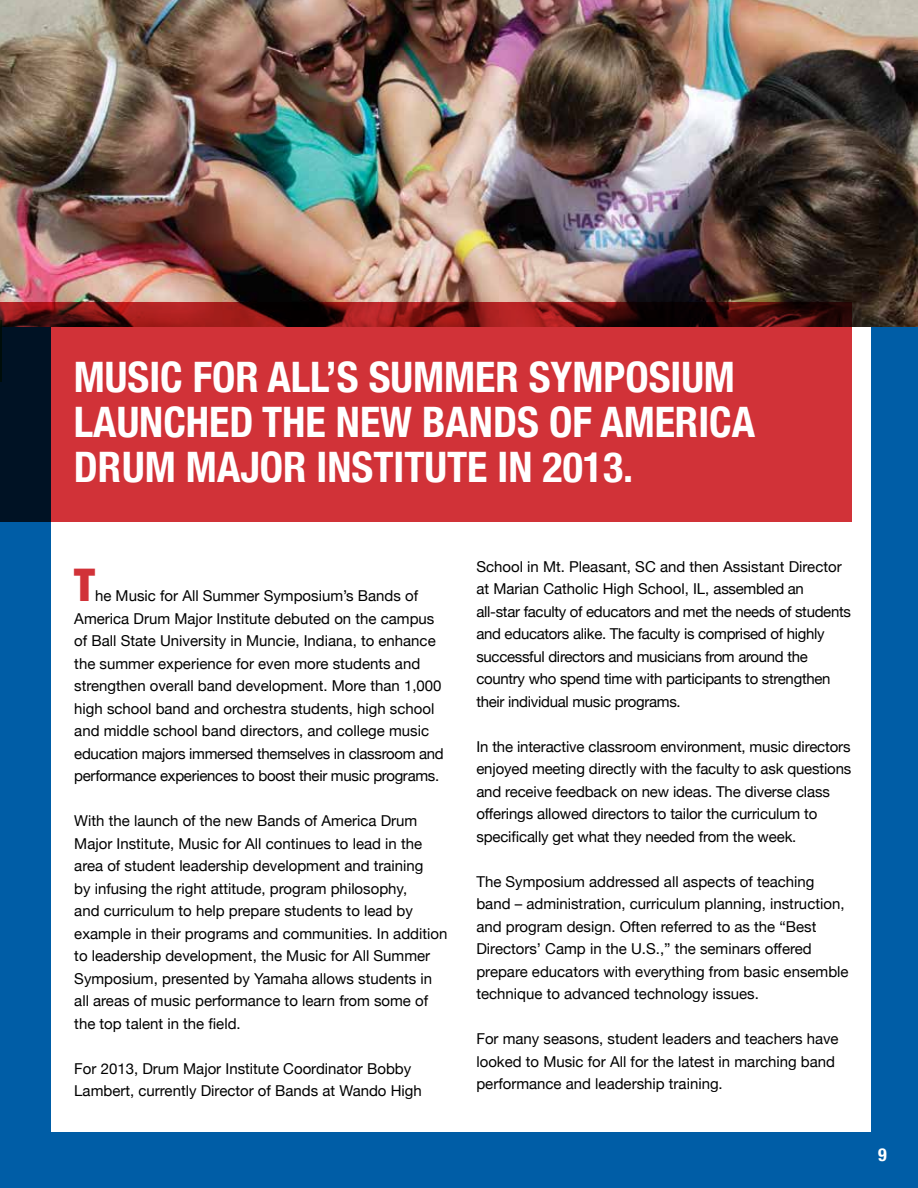
<style>
.page{position:relative;width:918px;height:1188px;background:#005da6}
.page>*{position:absolute;margin:0;border:0;box-sizing:border-box;transform-origin:0 0}
.t1{font:900 condensed 45px "Helvetica Neue";color:#d13238}
.t2{font:700 condensed 42px/45px "Helvetica Neue";color:#fff}
.t3{font:700 condensed 18px "Helvetica Neue";color:#fff}
.t4{font:15px/22.5px "Helvetica Neue";color:#000}
.t5{font:15px/22.5px "Helvetica Neue";letter-spacing:-.02em;color:#000}
</style>
<div class="page">
<div style="left:51px;top:55px;width:819px;height:1077px;background:#fff"></div>
<img style="left:0;top:0;width:918px;height:326px">
<svg style="left:0;top:303px;width:851px;height:219px;background:#b62c32"></svg>
<h2 class="t2" style="left:74px;top:351px;width:683px">MUSIC FOR ALL’S SUMMER SYMPOSIUM<br>LAUNCHED THE NEW BANDS OF AMERICA<br>DRUM MAJOR INSTITUTE IN 2013.</h2>
<h1 class="t1" style="left:74px;top:548px;width:22px">T</h1>
<p class="t4" style="left:74px;top:585px;width:371px;text-indent:21px">he Music for All Summer Symposium’s Bands of America Drum Major Institute debuted on the campus of Ball State University in Muncie, Indiana, to enhance the summer experience for even more students and strengthen overall band development. More than 1,000 high school band and orchestra students, high school and middle school band directors, and college music education majors immersed themselves in classroom and performance experiences to boost their music programs.</p>
<p class="t4" style="left:74px;top:810px;width:375px">With the launch of the new Bands of America Drum Major Institute, Music for All continues to lead in the area of student leadership development and training<br>by infusing the right attitude, program philosophy,<br>and curriculum to help prepare students to lead by example in their programs and communities. In addition to leadership development, the Music for All Summer Symposium, presented by Yamaha allows students in all areas of music performance to learn from some of the top talent in the field.</p>
<p class="t4" style="left:74px;top:1058px;width:349px">For 2013, Drum Major Institute Coordinator Bobby<br>Lambert, currently Director of Bands at Wando High</p>
<p class="t5" style="left:476px;top:556px;width:376px">School in Mt. Pleasant, SC and then Assistant Director at Marian Catholic High School, IL, assembled an all-star faculty of educators and met the needs of students and educators alike. The faculty is comprised of highly successful directors and musicians from around the country who spend time with participants to strengthen their individual music programs.</p>
<p class="t4" style="left:476px;top:736px;width:377px">In the interactive classroom environment, music directors enjoyed meeting directly with the faculty to ask questions and receive feedback on new ideas. The diverse class offerings allowed directors to tailor the curriculum to specifically get what they needed from the week.</p>
<p class="t4" style="left:476px;top:871px;width:374px">The Symposium addressed all aspects of teaching band – administration, curriculum planning, instruction, and program design. Often referred to as the “Best Directors’ Camp in the U.S.,” the seminars offered prepare educators with everything from basic ensemble technique to advanced technology issues.</p>
<p class="t4" style="left:476px;top:1028px;width:364px">For many seasons, student leaders and teachers have looked to Music for All for the latest in marching band performance and leadership training.</p>
<p class="t3" style="left:878px;top:1139px;width:10px">9</p>
</div>
